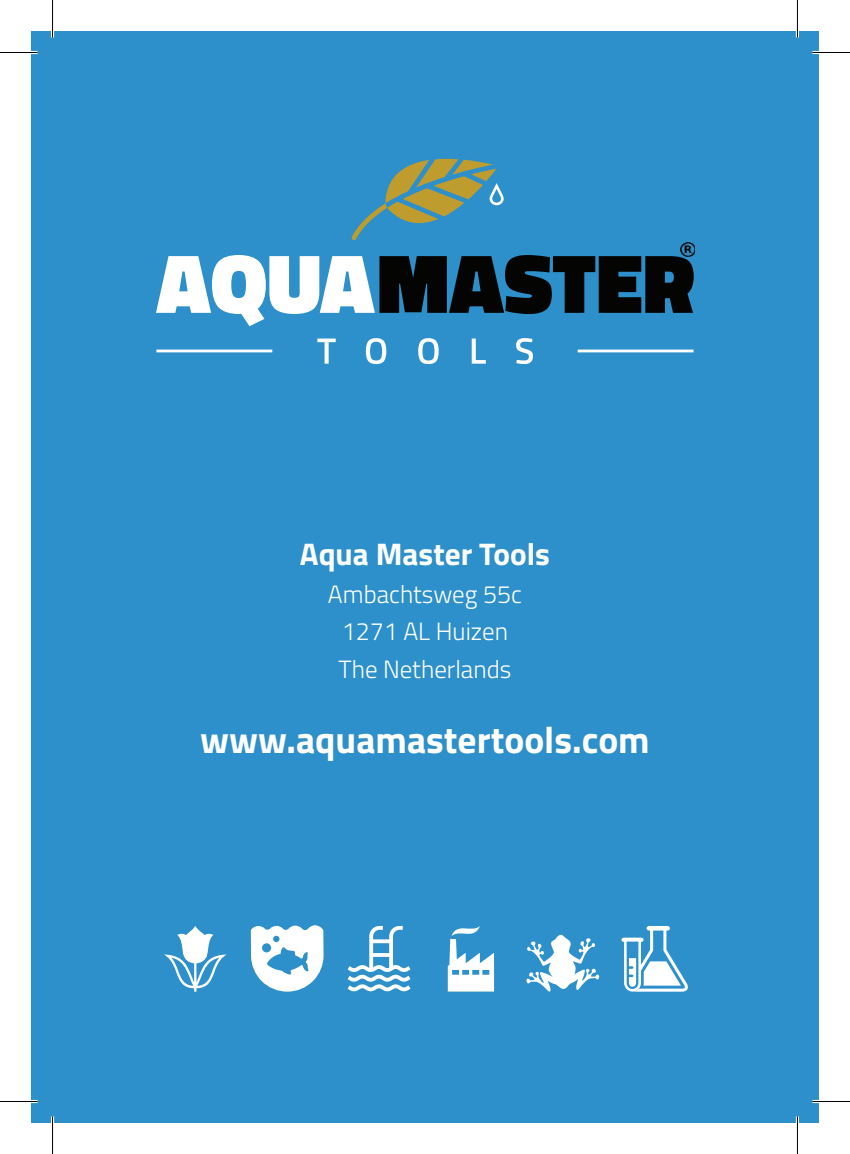
<style>
.page{position:relative;width:850px;height:1154px;background:#fff}
.page>*{position:absolute;margin:0;border:0;box-sizing:border-box;transform-origin:0 0}
.t1{font:700 37.5px "Titillium Web";color:#fff}
.t2{font:700 31.25px "Titillium Web";color:#fff}
.t3{font:300 25px/37.5px "Titillium Web";color:#fff;text-align:center}
</style>
<div class="page">
<div style="left:31px;top:31px;width:787px;height:1092px;background:#2d90ca"></div>
<svg style="left:317px;top:338px;width:215px;height:26px"></svg>
<svg style="left:156px;top:255px;width:537px;height:71px"></svg>
<svg style="left:351px;top:159px;width:153px;height:81px"></svg>
<hr style="left:158px;top:350px;width:113px;height:2px;background:#fff">
<hr style="left:578px;top:350px;width:113px;height:2px;background:#fff">
<img style="left:680px;top:242px;width:14px;height:14px">
<svg style="left:164px;top:926px;width:62px;height:66px"></svg>
<svg style="left:251px;top:925px;width:72px;height:66px"></svg>
<svg style="left:347px;top:926px;width:63px;height:66px"></svg>
<svg style="left:447px;top:926px;width:47px;height:65px"></svg>
<svg style="left:526px;top:935px;width:73px;height:56px"></svg>
<svg style="left:621px;top:926px;width:66px;height:66px"></svg>
<hr style="left:0;top:51px;width:38px;height:3px;background:#fff">
<hr style="left:812px;top:51px;width:37px;height:3px;background:#fff">
<hr style="left:0;top:1100px;width:38px;height:3px;background:#fff">
<hr style="left:812px;top:1100px;width:37px;height:3px;background:#fff">
<hr style="left:51px;top:0;width:3px;height:38px;background:#fff">
<hr style="left:51px;top:1116px;width:3px;height:38px;background:#fff">
<hr style="left:795px;top:0;width:3px;height:38px;background:#fff">
<hr style="left:795px;top:1116px;width:3px;height:38px;background:#fff">
<hr style="left:0;top:52px;width:38px;height:1px;background:#000">
<hr style="left:812px;top:52px;width:37px;height:1px;background:#000">
<hr style="left:0;top:1101px;width:38px;height:1px;background:#000">
<hr style="left:812px;top:1101px;width:37px;height:1px;background:#000">
<hr style="left:52px;top:0;width:1px;height:38px;background:#000">
<hr style="left:52px;top:1116px;width:1px;height:38px;background:#000">
<hr style="left:796px;top:0;width:1px;height:38px;background:#000">
<hr style="left:796px;top:1116px;width:1px;height:38px;background:#000">
<p class="t2" style="left:300px;top:531px;width:251px">Aqua Master Tools</p>
<p class="t3" style="left:328px;top:574px;width:195px">Ambachtsweg 55c<br>1271 AL Huizen<br>The Netherlands</p>
<h1 class="t1" style="left:200px;top:711px;width:451px">www.aquamastertools.com</h1>
</div>
